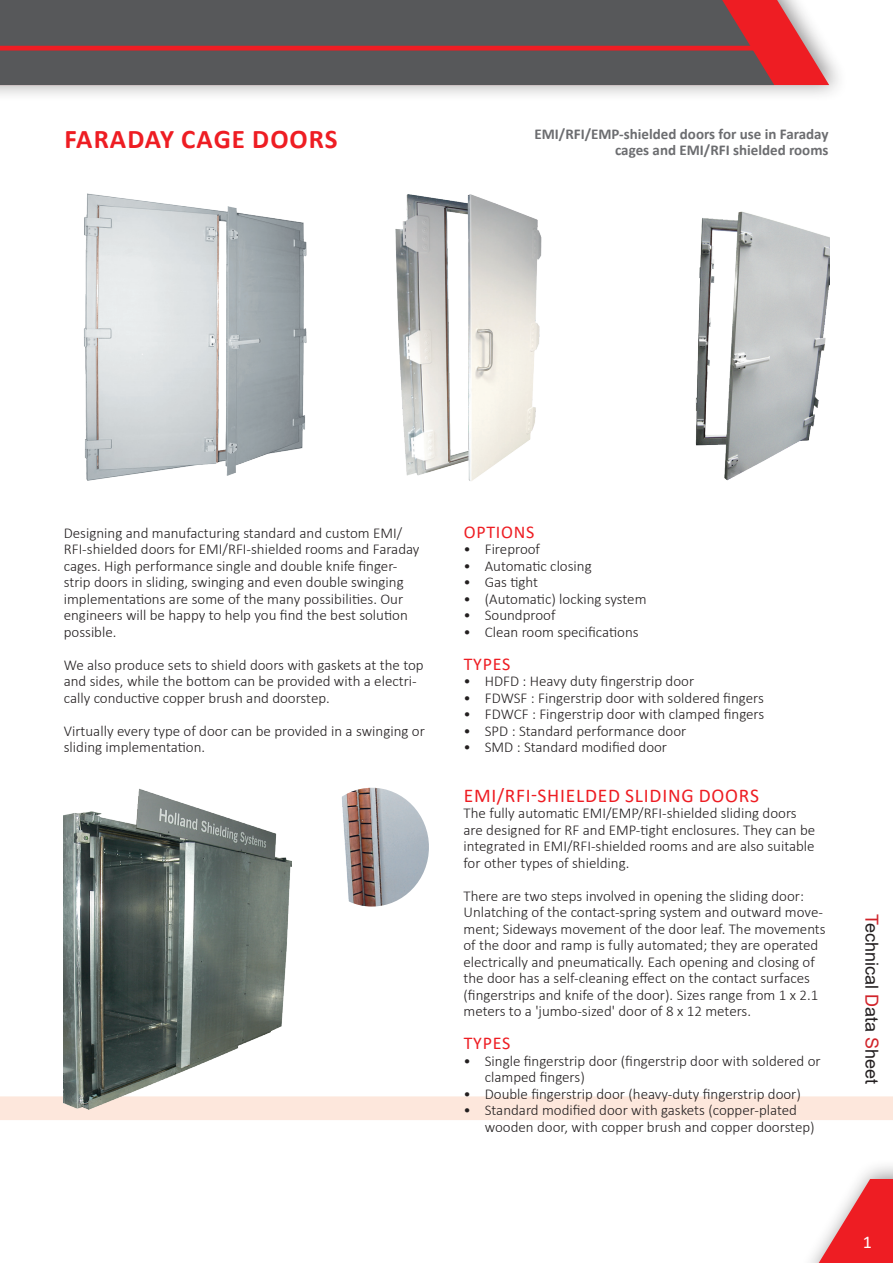
<style>
.page{position:relative;width:893px;height:1263px;background:#fff}
.page>*{position:absolute;margin:0;border:0;box-sizing:border-box;transform-origin:0 0}
.kop_18pt{font:700 27px "Calibri";letter-spacing:.04em;color:#ee1d23}
.platte_tekst_product{font:19.5px "Calibri";letter-spacing:.04em;color:#ee1d23}
.t1{font:18px "Arial";color:#231f20}
.kop_12pt{font:18px "Calibri";letter-spacing:.04em;color:#ee1d23}
.t2{font:18px "Calibri";color:#fff}
.platte_tekst_product-2{font:300 15px/16.5px "Calibri";color:#231f20}
.platte_tekst_10pt_70{font:700 15px/16.5px "Calibri";color:#6c6d70;text-align:right}
.s1{color:#d1232a}
</style>
<div class="page">
<svg style="left:0;top:871px;width:893px;height:392px"></svg>
<div style="left:0;top:0;width:849px;height:102px;background:#231f20;opacity:.5"></div>
<svg style="left:774px;top:0;width:55px;height:85px;fill:#ee1d23"></svg>
<svg style="left:0;top:0;width:774px;height:85px;background:#aa373b"></svg>
<svg style="left:0;top:0;width:756px;height:84px;background:#615356"></svg>
<img style="left:84px;top:193px;width:223px;height:288px">
<img style="left:695px;top:211px;width:134px;height:270px">
<img style="left:395px;top:194px;width:147px;height:287px">
<img style="left:64px;top:788px;width:227px;height:326px">
<img style="left:315px;top:788px;width:114px;height:118px">
<p class="kop_18pt" style="left:64px;top:120px;width:275px">FARADAY CAGE DOORS</p>
<p class="platte_tekst_10pt_70" style="left:534px;top:125px;width:295px">EMI/RFI/EMP-shielded doors for use in Faraday cages and EMI/RFI shielded rooms</p>
<p class="platte_tekst_product-2" style="left:64px;top:524px;width:357px">Designing and manufacturing standard and custom EMI/ RFI-shielded doors for EMI/RFI-shielded rooms and Faraday cages. High performance single and double knife finger&shy;strip doors in sliding, swinging and even double swinging implementations are some of the many possibilities. Our engineers will be happy to help you find the best solution possible.</p>
<p class="platte_tekst_product-2" style="left:64px;top:656px;width:361px">We also produce sets to shield doors with gaskets at the top and sides, while the bottom can be provided with a electri&shy;cally conductive copper brush and doorstep.</p>
<p class="platte_tekst_product-2" style="left:64px;top:722px;width:363px">Virtually every type of door can be provided in a swinging or sliding implementation.</p>
<p class="kop_12pt" style="left:464px;top:519px;width:72px">OPTIONS</p>
<p class="platte_tekst_product-2" style="left:463px;top:541px;width:78px">• Fireproof</p>
<p class="platte_tekst_product-2" style="left:463px;top:557px;width:130px">• Automatic closing</p>
<p class="platte_tekst_product-2" style="left:463px;top:574px;width:76px">• Gas tight</p>
<p class="platte_tekst_product-2" style="left:463px;top:590px;width:185px">• (Automatic) locking system</p>
<p class="platte_tekst_product-2" style="left:463px;top:607px;width:94px">• Soundproof</p>
<p class="platte_tekst_product-2" style="left:463px;top:623px;width:177px">• Clean room specifications</p>
<p class="kop_12pt" style="left:464px;top:651px;width:48px">TYPES</p>
<p class="platte_tekst_product-2" style="left:463px;top:673px;width:232px">• HDFD : Heavy duty fingerstrip door</p>
<p class="platte_tekst_product-2" style="left:463px;top:689px;width:302px">• FDWSF : Fingerstrip door with soldered fingers</p>
<p class="platte_tekst_product-2" style="left:463px;top:706px;width:302px">• FDWCF : Fingerstrip door with clamped fingers</p>
<p class="platte_tekst_product-2" style="left:463px;top:722px;width:224px">• SPD : Standard performance door</p>
<p class="platte_tekst_product-2" style="left:463px;top:739px;width:205px">• SMD : Standard modified door</p>
<p class="platte_tekst_product" style="left:464px;top:782px;width:297px">EMI/RFI-SHIELDED SLIDING DOORS</p>
<p class="platte_tekst_product-2" style="left:463px;top:805px;width:353px">The fully automatic EMI/EMP/RFI-shielded sliding doors are designed for RF and EMP-tight enclosures. They can be integrated in EMI/RFI-shielded rooms and are also suitable for other types of shielding.</p>
<p class="platte_tekst_product-2" style="left:463px;top:887px;width:364px">There are two steps involved in opening the sliding door:<br>Unlatching of the contact-spring system and outward move&shy;ment; Sideways movement of the door leaf. The movements of the door and ramp is fully automated; they are operated electrically and pneumatically. Each opening and closing of the door has a self-cleaning effect on the contact surfaces (fingerstrips and knife of the door). Sizes range from 1 x 2.1 meters to a 'jumbo-sized' door of 8 x 12 meters.</p>
<p class="kop_12pt" style="left:464px;top:1031px;width:48px">TYPES</p>
<p class="platte_tekst_product-2" style="left:485px;top:1052px;width:338px;text-indent:-21px">• Single fingerstrip door (fingerstrip door with soldered or clamped fingers)</p>
<p class="platte_tekst_product-2" style="left:463px;top:1085px;width:339px">• Double fingerstrip door (heavy-duty fingerstrip door)</p>
<p class="platte_tekst_product-2" style="left:485px;top:1102px;width:331px;text-indent:-21px">• Standard modified door with gaskets (copper-plated wooden door, with copper brush and copper doorstep)</p>
<p class="t1" style="left:884px;top:914px;width:172px;rotate:90deg"><span class="s1">T</span>echnical <span class="s1">D</span>ata <span class="s1">S</span>heet</p>
<p class="t2" style="left:863px;top:1229px;width:11px">1</p>
</div>
